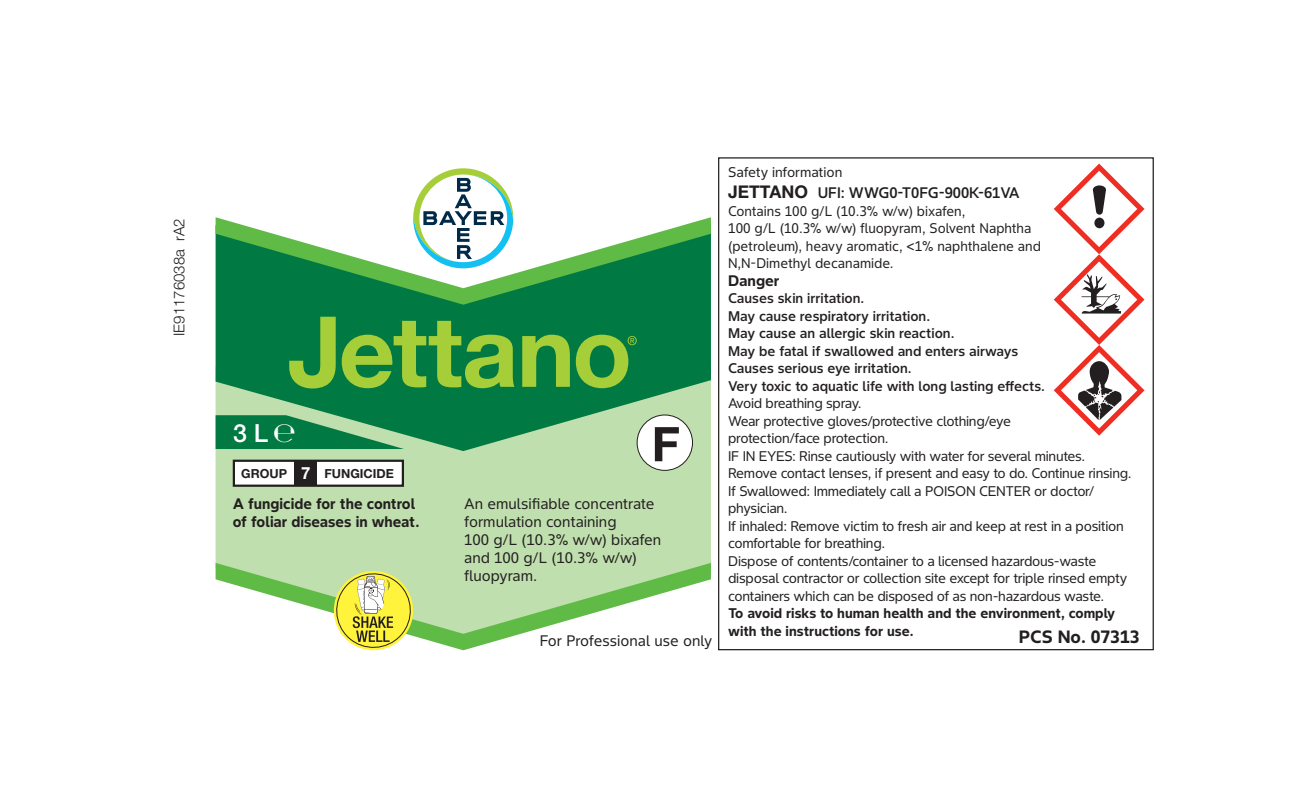
<style>
.page{position:relative;width:1312px;height:808px;background:#fff}
.page>*{position:absolute;margin:0;border:0;box-sizing:border-box;transform-origin:0 0}
.t1{font:500 25px "Helvetica Neue LT Std";color:#fff}
.t2{font:700 17.5px "Bayer Sans";color:#231f20}
.t3{font:700 16.75px "Helvetica Neue LT Std";color:#fff}
.t4{font:15px/18px "Bayer Sans";color:#231f20}
.t5{font:700 15px/18px "Bayer Sans";color:#231f20}
.t6{font:500 15px "Bayer Sans";color:#231f20}
.t7{font:300 15px "Helvetica Neue LT Std";color:#231f20}
.t8{font:13.75px/17.5px "Bayer Sans";letter-spacing:-.02em;color:#231f20}
.t9{font:500 13.75px "Bayer Sans";color:#231f20}
.t10{font:13.75px/17.5px "Bayer Sans";color:#231f20}
.t11{font:700 13.75px/17.5px "Bayer Sans";color:#231f20}
.t12{font:700 12.5px "Helvetica Neue LT Std";color:#231f20}
.s1{font-family:"Helvetica Neue LT Std";font-weight:700;font-size:17.5px}
.s2{font-weight:700}
</style>
<div class="page">
<div style="left:215px;top:451px;width:495px;height:112px;background:#c0dfae"></div>
<svg style="left:215px;top:305px;width:495px;height:146px;background:#2c905a"></svg>
<svg style="left:215px;top:415px;width:189px;height:34px;background:#298e59"></svg>
<svg style="left:215px;top:217px;width:495px;height:88px"></svg>
<svg style="left:215px;top:563px;width:495px;height:87px"></svg>
<svg style="left:413px;top:168px;width:100px;height:100px"></svg>
<svg style="left:334px;top:571px;width:79px;height:79px"></svg>
<div style="left:637px;top:415px;width:55px;height:55px;background:#fff;border-radius:50%"></div>
<div style="left:636px;top:415px;width:56px;height:56px;border:1px solid #231f20;border-radius:50%"></div>
<svg style="left:654px;top:427px;width:24px;height:34px"></svg>
<svg style="left:289px;top:317px;width:46px;height:71px;background:#4ca03d"></svg>
<svg style="left:341px;top:321px;width:173px;height:67px;background:#52a33d"></svg>
<svg style="left:522px;top:335px;width:47px;height:52px;background:#69af3c"></svg>
<svg style="left:575px;top:335px;width:61px;height:53px;background:#54a43d"></svg>
<div style="left:234px;top:461px;width:169px;height:25px;background:#fff"></div>
<div style="left:233px;top:460px;width:171px;height:27px;border:2px solid #231f20"></div>
<div style="left:294px;top:461px;width:23px;height:25px;background:#231f20"></div>
<svg style="left:1053px;top:164px;width:91px;height:272px"></svg>
<p class="t7" style="left:170px;top:336px;width:119px;rotate:-90deg">IE91176038a rA2</p>
<p class="t10" style="left:728px;top:163px;width:116px">Safety information</p>
<p class="t6" style="left:728px;top:184px;width:293px"><span class="s1">JETTANO</span> UFI: WWG0-T0FG-900K-61VA</p>
<p class="t10" style="left:728px;top:202px;width:314px">Contains 100 g/L (10.3% w/w) bixafen,<br>100 g/L (10.3% w/w) fluopyram, Solvent Naphtha (petroleum), heavy aromatic, &lt;1% naphthalene and N,N-Dimethyl decanamide.</p>
<p class="t5" style="left:728px;top:271px;width:53px">Danger</p>
<p class="t9" style="left:728px;top:290px;width:138px">Causes skin irritation.</p>
<p class="t9" style="left:728px;top:307px;width:203px">May cause respiratory irritation.</p>
<p class="t9" style="left:728px;top:325px;width:228px">May cause an allergic skin reaction.</p>
<p class="t9" style="left:728px;top:342px;width:291px">May be fatal if swallowed and enters airways</p>
<p class="t9" style="left:728px;top:360px;width:185px">Causes serious eye irritation.</p>
<p class="t9" style="left:728px;top:377px;width:318px">Very toxic to aquatic life with long lasting effects.</p>
<p class="t8" style="left:728px;top:394px;width:135px">Avoid breathing spray.</p>
<p class="t8" style="left:728px;top:412px;width:284px">Wear protective gloves/protective clothing/eye protection/face protection.</p>
<p class="t8" style="left:728px;top:447px;width:405px">IF IN EYES: Rinse cautiously with water for several minutes.<br>Remove contact lenses, if present and easy to do. Continue rinsing.</p>
<p class="t8" style="left:728px;top:482px;width:368px">If Swallowed: Immediately call a POISON CENTER or doctor/ physician.</p>
<p class="t8" style="left:728px;top:517px;width:397px">If inhaled: Remove victim to fresh air and keep at rest in a position comfortable for breathing.</p>
<p class="t8" style="left:728px;top:552px;width:400px">Dispose of contents/container to a licensed hazardous-waste disposal contractor or collection site except for triple rinsed empty containers which can be disposed of as non-hazardous waste.</p>
<p class="t11" style="left:728px;top:604px;width:388px">To avoid risks to human health and the environment, comply with the instructions for use.</p>
<p class="t1" style="left:233px;top:418px;width:64px">3 L<span class="s2">℮</span></p>
<p class="t12" style="left:241px;top:465px;width:47px">GROUP</p>
<p class="t3" style="left:301px;top:463px;width:11px">7</p>
<p class="t12" style="left:324px;top:465px;width:71px">FUNGICIDE</p>
<p class="t5" style="left:233px;top:494px;width:188px">A fungicide for the control of foliar diseases in wheat.</p>
<p class="t4" style="left:464px;top:494px;width:198px">An emulsifiable concentrate formulation containing<br>100 g/L (10.3% w/w) bixafen and 100 g/L (10.3% w/w) fluopyram.</p>
<p class="t4" style="left:539px;top:632px;width:174px">For Professional use only</p>
<p class="t2" style="left:1018px;top:625px;width:122px">PCS No. 07313</p>
</div>
